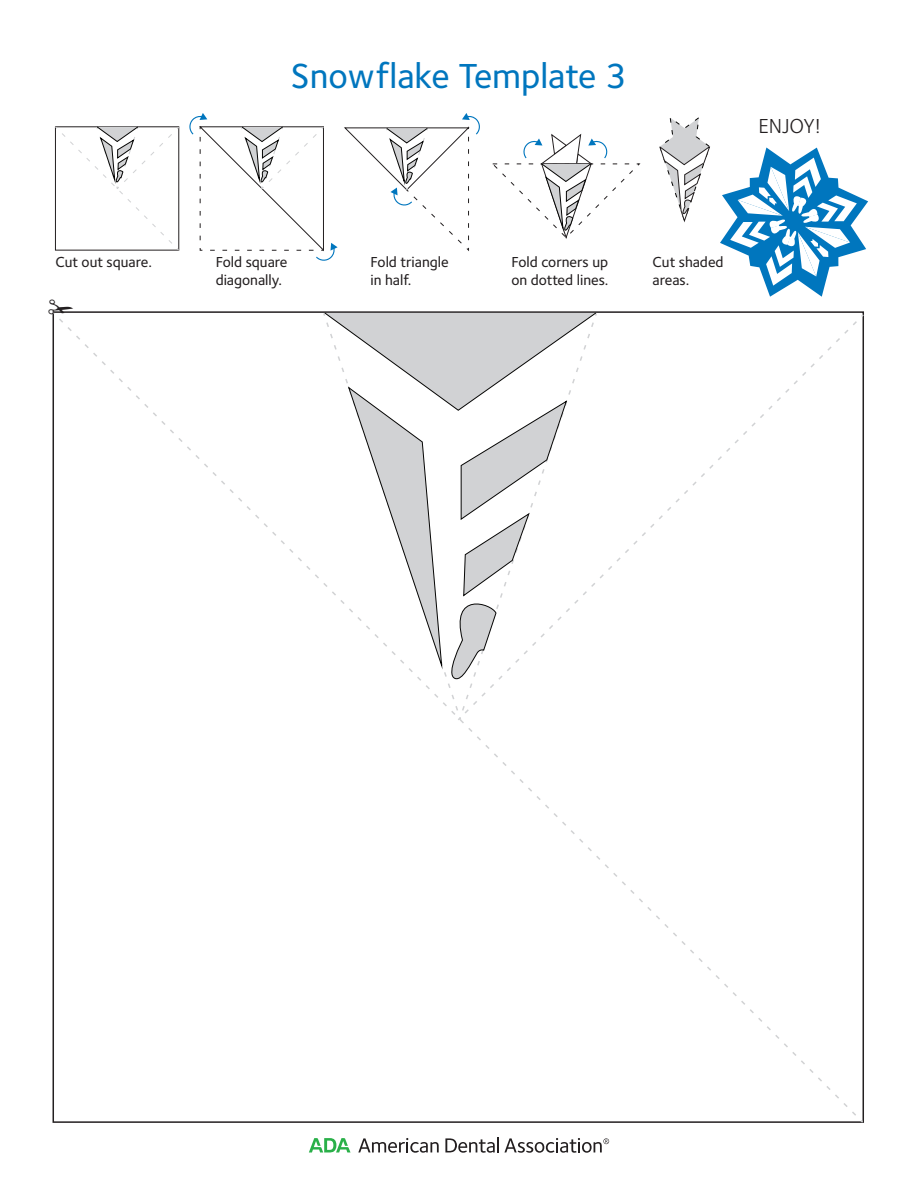
<style>
.page{position:relative;width:918px;height:1188px;background:#fff}
.page>*{position:absolute;margin:0;border:0;box-sizing:border-box;transform-origin:0 0}
.t1{font:500 36px "Foundry Sterling";color:#0076be}
.t2{font:21px "Foundry Sterling";color:#231f20}
.t3{font:500 15px/18px "Foundry Sterling";color:#231f20}
</style>
<div class="page">
<svg style="left:358px;top:1138px;width:81px;height:15px"></svg>
<svg style="left:309px;top:1138px;width:42px;height:15px"></svg>
<svg style="left:445px;top:1137px;width:164px;height:16px"></svg>
<svg style="left:859px;top:1118px;width:5px;height:5px"></svg>
<svg style="left:861px;top:313px;width:3px;height:6px"></svg>
<svg style="left:458px;top:717px;width:4px;height:5px"></svg>
<svg style="left:322px;top:312px;width:276px;height:369px"></svg>
<svg style="left:720px;top:148px;width:148px;height:149px"></svg>
<svg style="left:54px;top:126px;width:126px;height:125px"></svg>
<svg style="left:189px;top:113px;width:149px;height:148px"></svg>
<svg style="left:344px;top:113px;width:136px;height:138px"></svg>
<svg style="left:492px;top:134px;width:149px;height:105px"></svg>
<svg style="left:659px;top:117px;width:51px;height:106px"></svg>
<svg style="left:52px;top:311px;width:21px;height:5px"></svg>
<h1 class="t1" style="left:291px;top:51px;width:338px">Snowflake Template 3</h1>
<h2 class="t2" style="left:758px;top:111px;width:64px">ENJOY!</h2>
<p class="t3" style="left:55px;top:253px;width:98px">Cut out square.</p>
<p class="t3" style="left:216px;top:253px;width:73px">Fold square diagonally.</p>
<p class="t3" style="left:371px;top:253px;width:80px">Fold triangle in half.</p>
<p class="t3" style="left:511px;top:253px;width:99px">Fold corners up on dotted lines.</p>
<p class="t3" style="left:653px;top:253px;width:73px">Cut shaded areas.</p>
</div>
